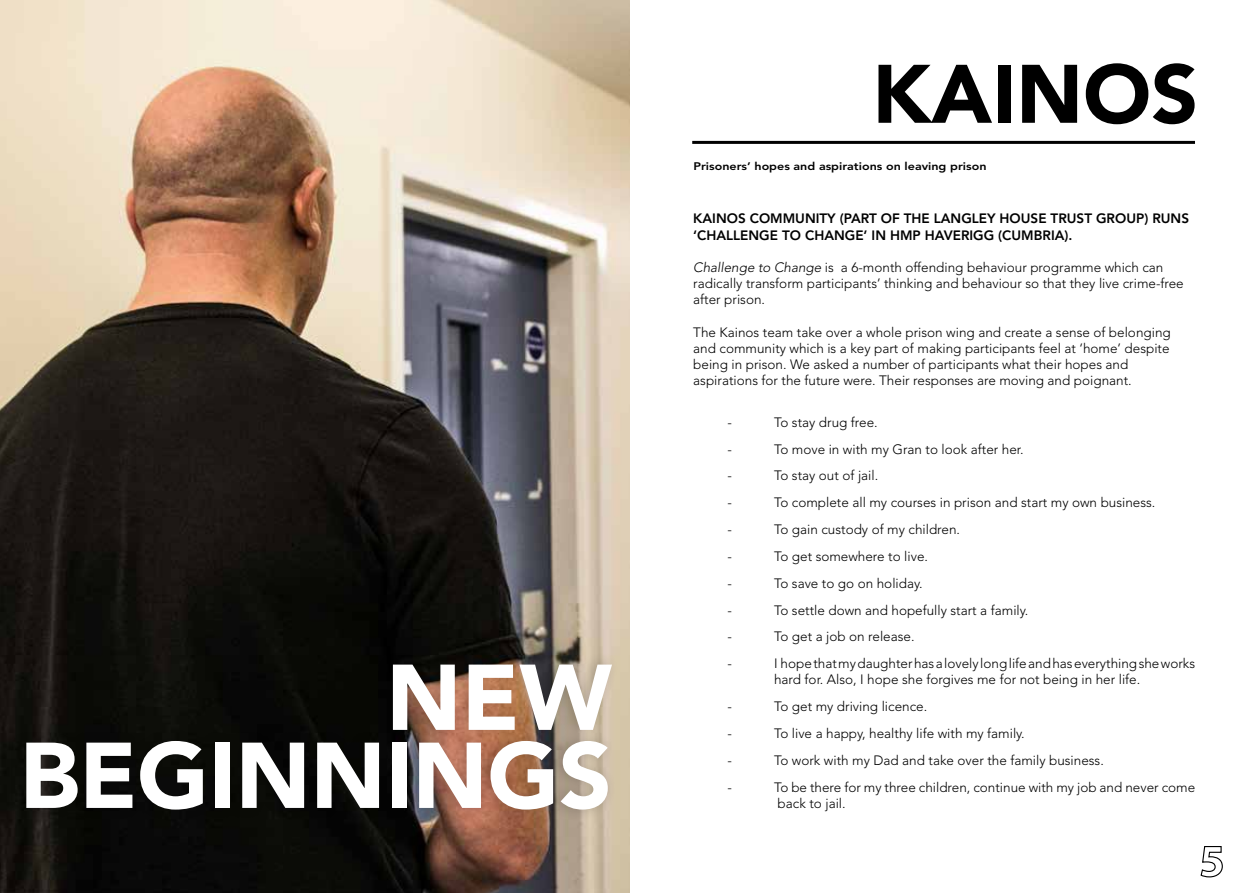
<style>
.page{position:relative;width:1259px;height:893px;background:#fff}
.page>*{position:absolute;margin:0;border:0;box-sizing:border-box;transform-origin:0 0}
.t1{font:900 92.25px/78px "Avenir LT Std";letter-spacing:-.005em;color:#fff;text-align:right}
.t2{font:900 81.9px "Avenir LT Std";color:#000}
.t3{font:300 13.5px/16.2px "Avenir LT Std";color:#000}
.t4{font:800 13.5px/16.2px "Avenir LT Std";color:#000}
.t5{font:800 10.95px "Avenir LT Std";color:#000;scale:1.14 1}
.s1{font-style:italic}
</style>
<div class="page">
<svg style="left:1200px;top:846px;width:23px;height:32px"></svg>
<img style="left:0;top:0;width:629px;height:893px">
<div style="left:9px;top:651px;width:611px;height:171px;background:#000;opacity:.2"></div>
<hr style="left:692px;top:141px;width:503px;height:3px;background:#000">
<h1 class="t1" style="left:20px;top:658px;width:593px">NEW<br>BEGINNINGS</h1>
<h2 class="t2" style="left:872px;top:45px;width:327px">KAINOS</h2>
<p class="t5" style="left:693px;top:160px;width:258px">Prisoners’ hopes and aspirations on leaving prison</p>
<p class="t4" style="left:693px;top:211px;width:497px">KAINOS COMMUNITY (PART OF THE LANGLEY HOUSE TRUST GROUP) RUNS ‘CHALLENGE TO CHANGE’ IN HMP HAVERIGG (CUMBRIA).</p>
<p class="t3" style="left:693px;top:259px;width:492px"><span class="s1">Challenge to Change</span> is a 6-month offending behaviour programme which can radically transform participants’ thinking and behaviour so that they live crime-free after prison.</p>
<p class="t3" style="left:693px;top:324px;width:479px">The Kainos team take over a whole prison wing and create a sense of belonging and community which is a key part of making participants feel at ‘home’ despite being in prison. We asked a number of participants what their hopes and aspirations for the future were. Their responses are moving and poignant.</p>
<p class="t3" style="left:727px;top:414px;width:6px">-</p>
<p class="t3" style="left:774px;top:414px;width:105px">To stay drug free.</p>
<p class="t3" style="left:727px;top:441px;width:6px">-</p>
<p class="t3" style="left:774px;top:441px;width:251px">To move in with my Gran to look after her.</p>
<p class="t3" style="left:727px;top:468px;width:6px">-</p>
<p class="t3" style="left:774px;top:468px;width:106px">To stay out of jail.</p>
<p class="t3" style="left:727px;top:494px;width:6px">-</p>
<p class="t3" style="left:774px;top:494px;width:383px">To complete all my courses in prison and start my own business.</p>
<p class="t3" style="left:727px;top:521px;width:6px">-</p>
<p class="t3" style="left:774px;top:521px;width:187px">To gain custody of my children.</p>
<p class="t3" style="left:727px;top:548px;width:6px">-</p>
<p class="t3" style="left:774px;top:548px;width:155px">To get somewhere to live.</p>
<p class="t3" style="left:727px;top:575px;width:6px">-</p>
<p class="t3" style="left:774px;top:575px;width:150px">To save to go on holiday.</p>
<p class="t3" style="left:727px;top:602px;width:6px">-</p>
<p class="t3" style="left:774px;top:602px;width:256px">To settle down and hopefully start a family.</p>
<p class="t3" style="left:727px;top:629px;width:6px">-</p>
<p class="t3" style="left:774px;top:629px;width:142px">To get a job on release.</p>
<p class="t3" style="left:727px;top:655px;width:6px">-</p>
<p class="t3" style="left:774px;top:655px;width:422px">I hope that my daughter has a lovely long life and has everything she works hard for. Also, I hope she forgives me for not being in her life.</p>
<p class="t3" style="left:727px;top:698px;width:6px">-</p>
<p class="t3" style="left:774px;top:698px;width:155px">To get my driving licence.</p>
<p class="t3" style="left:727px;top:725px;width:6px">-</p>
<p class="t3" style="left:774px;top:725px;width:252px">To live a happy, healthy life with my family.</p>
<p class="t3" style="left:727px;top:752px;width:6px">-</p>
<p class="t3" style="left:774px;top:752px;width:331px">To work with my Dad and take over the family business.</p>
<p class="t3" style="left:727px;top:779px;width:6px">-</p>
<p class="t3" style="left:774px;top:779px;width:422px">To be there for my three children, continue with my job and never come back to jail.</p>
</div>
